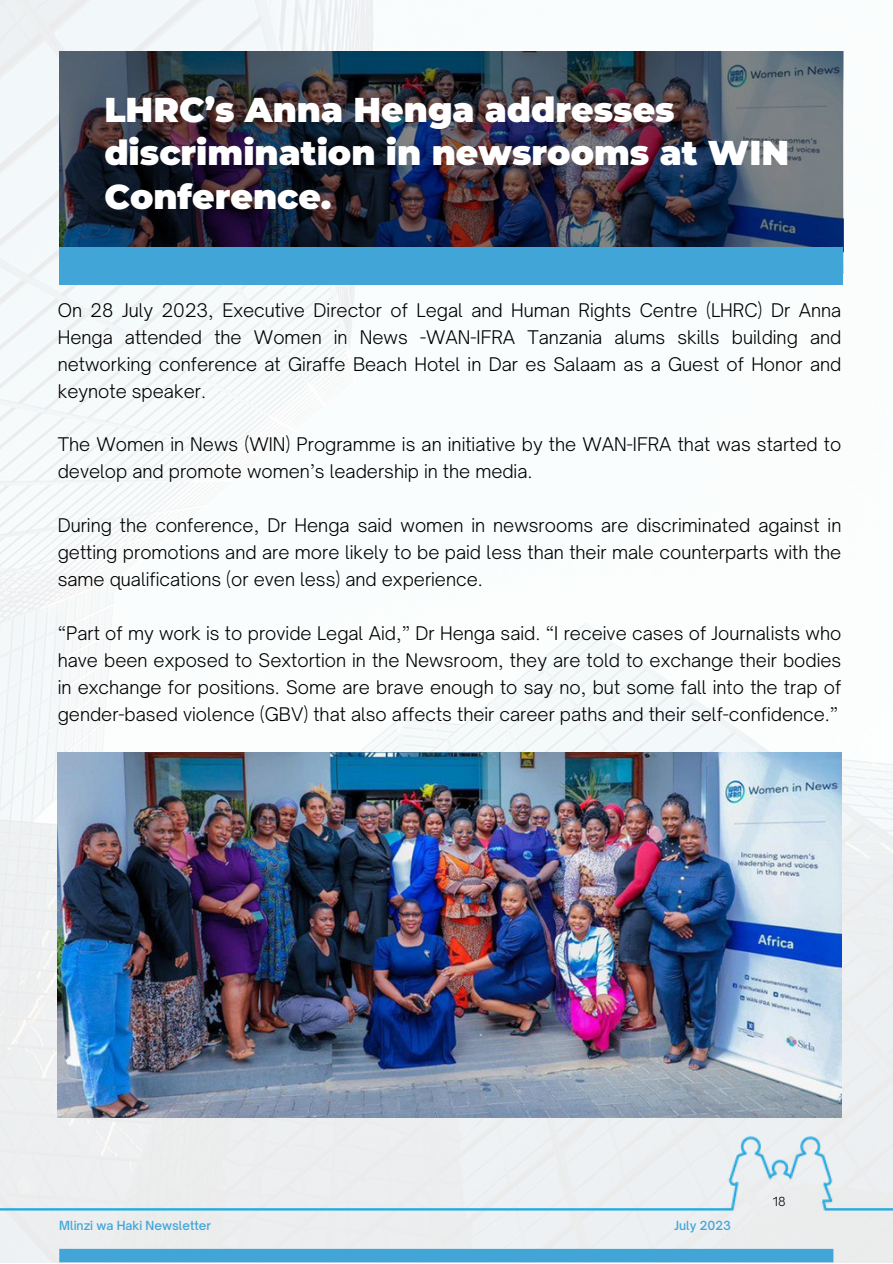
<style>
.page{position:relative;width:893px;height:1264px;background:#fff}
.page>*{position:absolute;margin:0;border:0;box-sizing:border-box;transform-origin:0 0}
.t1{font:900 34.5px/43.8px "Montserrat";color:#fff}
.t2{font:300 18px/27px "Open Sauce One";color:#000;text-align:justify}
.t3{font:500 12px "Open Sauce One";color:#41a6d7}
.t4{font:300 12px "Open Sauce One";color:#000}
</style>
<div class="page">
<img style="left:0;top:0;width:892px;height:1262px">
<div style="left:59px;top:1248px;width:774px;height:14px;background:#41a6d7"></div>
<div style="left:0;top:1118px;width:892px;height:101px;background:#eceef0"></div>
<img style="left:59px;top:52px;width:783px;height:195px">
<div style="left:59px;top:247px;width:783px;height:38px;background:#41a6d7"></div>
<img style="left:58px;top:752px;width:783px;height:365px">
<p class="t1" style="left:104px;top:87px;width:686px">LHRC’s Anna Henga addresses discrimination in newsrooms at WIN<br>Conference.</p>
<p class="t2" style="left:58px;top:296px;width:785px">On 28 July 2023, Executive Director of Legal and Human Rights Centre (LHRC) Dr Anna Henga attended the Women in News -WAN-IFRA Tanzania alums skills building and networking conference at Giraffe Beach Hotel in Dar es Salaam as a Guest of Honor and keynote speaker.</p>
<p class="t2" style="left:58px;top:431px;width:785px">The Women in News (WIN) Programme is an initiative by the WAN-IFRA that was started to develop and promote women’s leadership in the media.</p>
<p class="t2" style="left:58px;top:512px;width:785px">During the conference, Dr Henga said women in newsrooms are discriminated against in getting promotions and are more likely to be paid less than their male counterparts with the same qualifications (or even less) and experience.</p>
<p class="t2" style="left:58px;top:620px;width:785px">“Part of my work is to provide Legal Aid,” Dr Henga said. “I receive cases of Journalists who have been exposed to Sextortion in the Newsroom, they are told to exchange their bodies in exchange for positions. Some are brave enough to say no, but some fall into the trap of gender-based violence (GBV) that also affects their career paths and their self-confidence.”</p>
<p class="t3" style="left:59px;top:1217px;width:153px">Mlinzi wa Haki Newsletter</p>
<p class="t3" style="left:674px;top:1217px;width:58px">July 2023</p>
<p class="t4" style="left:773px;top:1194px;width:14px">18</p>
</div>
